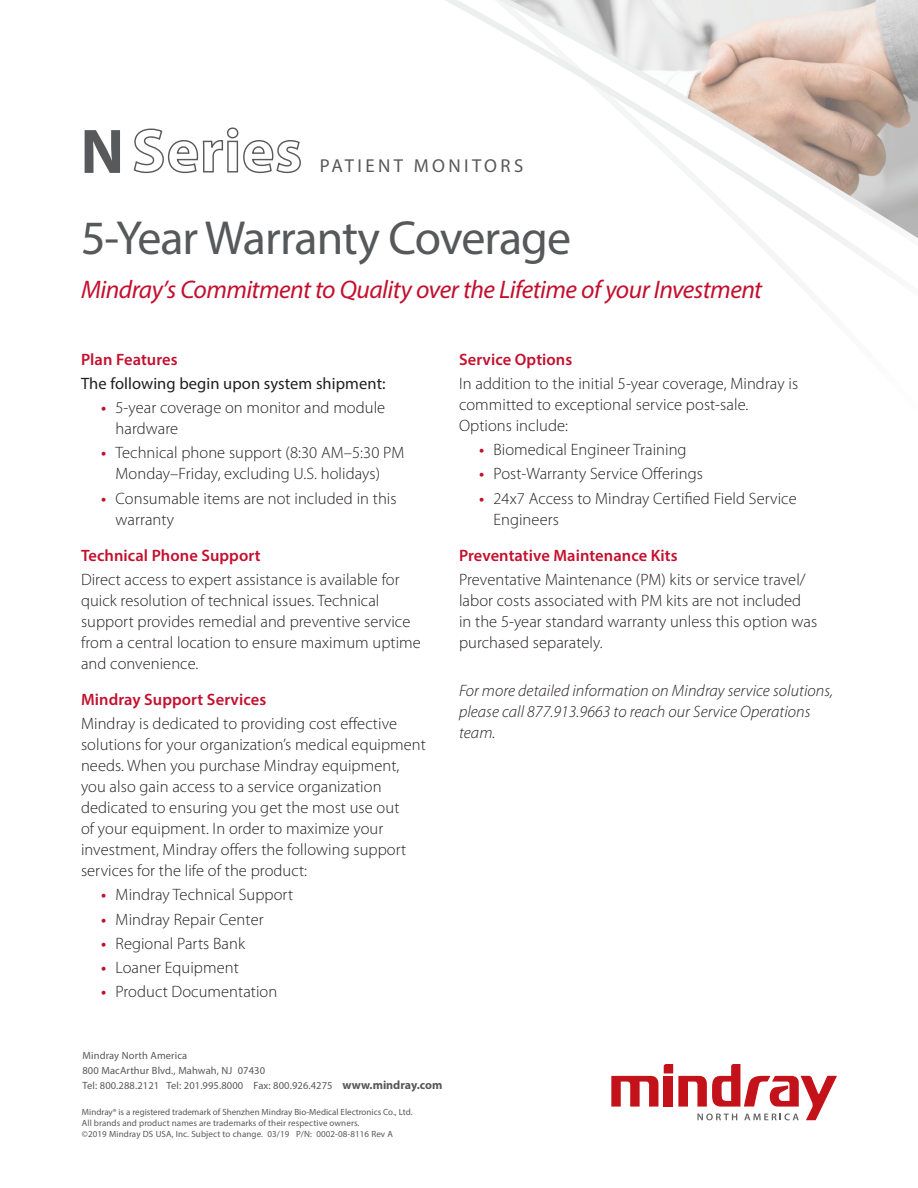
<style>
.page{position:relative;width:918px;height:1188px;background:#fff}
.page>*{position:absolute;margin:0;border:0;box-sizing:border-box;transform-origin:0 0}
.t1{font:48px "Myriad Pro";letter-spacing:-.02em;color:#57585a}
.t2{font:italic 25.5px "Myriad Pro";letter-spacing:-.02em;color:#c3102e}
.t3{font:18.75px "Myriad Pro";letter-spacing:.18em;color:#57585a}
.text{font:300 16.5px/21px "Myriad Pro";letter-spacing:.005em;color:#231f20}
.text-2{font:italic 300 16.5px/21px "Myriad Pro";letter-spacing:.005em;color:#231f20}
.sub_head{font:600 16.5px "Myriad Pro";letter-spacing:.005em;color:#c3102e}
.text-3{font:16.5px "Myriad Pro";letter-spacing:.005em;color:#231f20}
.t4{font:10.5px "Myriad Pro";letter-spacing:.01em;color:#57585a}
.t5{font:9px/11.2px "Myriad Pro";letter-spacing:.01em;color:#57585a}
.s1{font-weight:600;color:#c3102e}
.s2{font-weight:700;font-size:12px}
</style>
<div class="page">
<svg style="left:445px;top:0;width:473px;height:270px"></svg>
<svg style="left:611px;top:1064px;width:226px;height:56px"></svg>
<svg style="left:133px;top:127px;width:168px;height:47px"></svg>
<svg style="left:85px;top:130px;width:35px;height:43px"></svg>
<p class="t3" style="left:320px;top:155px;width:205px">PATIENT MONITORS</p>
<p class="t1" style="left:81px;top:208px;width:492px">5-Year Warranty Coverage</p>
<p class="t2" style="left:81px;top:274px;width:683px">Mindray’s Commitment to Quality over the Lifetime of your Investment</p>
<p class="sub_head" style="left:81px;top:349px;width:98px">Plan Features</p>
<p class="text-3" style="left:81px;top:373px;width:306px">The following begin upon system shipment:</p>
<p class="text" style="left:116px;top:397px;width:271px;text-indent:-14px"><span class="s1">•</span> 5-year coverage on monitor and module hardware</p>
<p class="text" style="left:101px;top:443px;width:304px;text-align:center"><span class="s1">•</span> Technical phone support (8:30 AM–5:30 PM<br>Monday–Friday, excluding U.S. holidays)</p>
<p class="text" style="left:116px;top:488px;width:283px;text-indent:-14px"><span class="s1">•</span> Consumable items are not included in this warranty</p>
<p class="sub_head" style="left:81px;top:545px;width:181px">Technical Phone Support</p>
<p class="text" style="left:81px;top:569px;width:341px">Direct access to expert assistance is available for quick resolution of technical issues. Technical support provides remedial and preventive service from a central location to ensure maximum uptime and convenience.</p>
<p class="sub_head" style="left:81px;top:689px;width:187px">Mindray Support Services</p>
<p class="text" style="left:81px;top:713px;width:346px">Mindray is dedicated to providing cost effective solutions for your organization’s medical equipment needs. When you purchase Mindray equipment, you also gain access to a service organization dedicated to ensuring you get the most use out<br>of your equipment. In order to maximize your investment, Mindray offers the following support services for the life of the product:</p>
<p class="text" style="left:101px;top:885px;width:193px"><span class="s1">•</span> Mindray Technical Support</p>
<p class="text" style="left:101px;top:909px;width:164px"><span class="s1">•</span> Mindray Repair Center</p>
<p class="text" style="left:101px;top:933px;width:145px"><span class="s1">•</span> Regional Parts Bank</p>
<p class="text" style="left:101px;top:957px;width:139px"><span class="s1">•</span> Loaner Equipment</p>
<p class="text" style="left:101px;top:982px;width:178px"><span class="s1">•</span> Product Documentation</p>
<p class="sub_head" style="left:459px;top:349px;width:115px">Service Options</p>
<p class="text" style="left:459px;top:373px;width:341px">In addition to the initial 5-year coverage, Mindray is committed to exceptional service post-sale.<br>Options include:</p>
<p class="text" style="left:479px;top:439px;width:209px"><span class="s1">•</span> Biomedical Engineer Training</p>
<p class="text" style="left:479px;top:464px;width:225px"><span class="s1">•</span> Post-Warranty Service Offerings</p>
<p class="text" style="left:494px;top:488px;width:305px;text-indent:-14px"><span class="s1">•</span> 24x7 Access to Mindray Certified Field Service<br>Engineers</p>
<p class="sub_head" style="left:459px;top:545px;width:220px">Preventative Maintenance Kits</p>
<p class="text" style="left:459px;top:569px;width:360px">Preventative Maintenance (PM) kits or service travel/ labor costs associated with PM kits are not included in the 5-year standard warranty unless this option was purchased separately.</p>
<p class="text-2" style="left:459px;top:681px;width:376px">For more detailed information on Mindray service solutions, please call 877.913.9663 to reach our Service Operations team.</p>
<p class="t4" style="left:82px;top:1049px;width:106px">Mindray North America</p>
<p class="t4" style="left:82px;top:1064px;width:184px">800 MacArthur Blvd., Mahwah, NJ 07430</p>
<p class="t4" style="left:82px;top:1079px;width:361px">Tel: 800.288.2121 Tel: 201.995.8000 Fax: 800.926.4275 <span class="s2">www.mindray.com</span></p>
<p class="t5" style="left:82px;top:1106px;width:332px">Mindray® is a registered trademark of Shenzhen Mindray Bio-Medical Electronics Co., Ltd.<br>All brands and product names are trademarks of their respective owners.</p>
<p class="t5" style="left:82px;top:1128px;width:313px">©2019 Mindray DS USA, Inc. Subject to change. 03/19 P/N: 0002-08-8116 Rev A</p>
</div>
